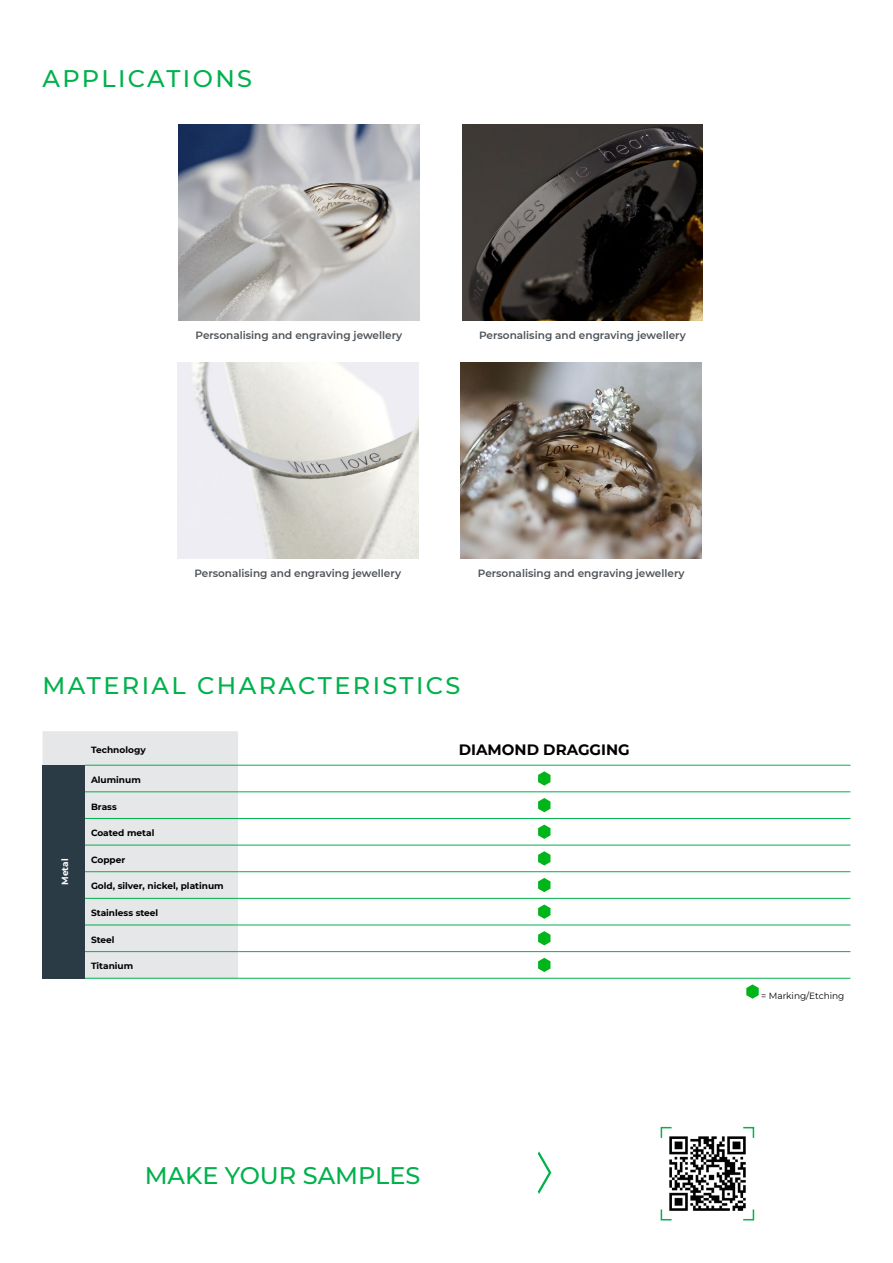
<style>
.page{position:relative;width:893px;height:1263px;background:#fff}
.page>*{position:absolute;margin:0;border:0;box-sizing:border-box;transform-origin:0 0}
.t1{font:500 24px "Montserrat";letter-spacing:.1em;color:#00b14c}
.t2{font:500 24px "Montserrat";color:#00b14c}
.t3{font:700 15px "Montserrat";color:#000}
.t4{font:600 10.5px "Montserrat";color:#4d5257}
.t5{font:700 9px "Montserrat";color:#000}
.t6{font:9px "Montserrat";color:#000}
.t7{font:700 9px "Montserrat";color:#fff}
</style>
<div class="page">
<svg style="left:538px;top:1151px;width:13px;height:43px"></svg>
<svg style="left:660px;top:1126px;width:12px;height:12px"></svg>
<svg style="left:660px;top:1209px;width:12px;height:12px"></svg>
<svg style="left:743px;top:1126px;width:12px;height:12px"></svg>
<svg style="left:743px;top:1209px;width:12px;height:12px"></svg>
<img style="left:179px;top:125px;width:240px;height:195px">
<img style="left:177px;top:363px;width:241px;height:195px">
<img style="left:461px;top:363px;width:241px;height:195px">
<img style="left:462px;top:125px;width:241px;height:195px">
<img style="left:668px;top:1135px;width:78px;height:77px">
<div style="left:43px;top:731px;width:195px;height:247px;background:#e6e7e8"></div>
<div style="left:43px;top:765px;width:42px;height:213px;background:#2b3b46"></div>
<hr style="left:85px;top:765px;width:153px;height:1px;background:#00b14c">
<hr style="left:238px;top:765px;width:612px;height:1px;background:#00b14c">
<hr style="left:85px;top:791px;width:153px;height:1px;background:#00b14c">
<hr style="left:238px;top:791px;width:612px;height:1px;background:#00b14c">
<hr style="left:85px;top:818px;width:153px;height:1px;background:#00b14c">
<hr style="left:238px;top:818px;width:612px;height:1px;background:#00b14c">
<hr style="left:85px;top:845px;width:153px;height:1px;background:#00b14c">
<hr style="left:238px;top:845px;width:612px;height:1px;background:#00b14c">
<hr style="left:85px;top:871px;width:153px;height:1px;background:#00b14c">
<hr style="left:238px;top:871px;width:612px;height:1px;background:#00b14c">
<hr style="left:85px;top:898px;width:153px;height:1px;background:#00b14c">
<hr style="left:238px;top:898px;width:612px;height:1px;background:#00b14c">
<hr style="left:85px;top:925px;width:153px;height:1px;background:#00b14c">
<hr style="left:238px;top:925px;width:612px;height:1px;background:#00b14c">
<hr style="left:85px;top:951px;width:153px;height:1px;background:#00b14c">
<hr style="left:238px;top:951px;width:612px;height:1px;background:#00b14c">
<hr style="left:85px;top:978px;width:153px;height:1px;background:#00b14c">
<hr style="left:238px;top:978px;width:612px;height:1px;background:#00b14c">
<svg style="left:538px;top:771px;width:12px;height:15px"></svg>
<svg style="left:538px;top:798px;width:12px;height:14px"></svg>
<svg style="left:538px;top:825px;width:12px;height:14px"></svg>
<svg style="left:538px;top:851px;width:12px;height:14px"></svg>
<svg style="left:538px;top:878px;width:12px;height:14px"></svg>
<svg style="left:538px;top:904px;width:12px;height:15px"></svg>
<svg style="left:538px;top:931px;width:12px;height:14px"></svg>
<svg style="left:538px;top:958px;width:12px;height:14px"></svg>
<svg style="left:746px;top:984px;width:13px;height:15px"></svg>
<h1 class="t1" style="left:43px;top:62px;width:211px">APPLICATIONS</h1>
<p class="t4" style="left:196px;top:328px;width:208px">Personalising and engraving jewellery</p>
<p class="t4" style="left:479px;top:328px;width:208px">Personalising and engraving jewellery</p>
<p class="t4" style="left:194px;top:566px;width:208px">Personalising and engraving jewellery</p>
<p class="t4" style="left:478px;top:566px;width:208px">Personalising and engraving jewellery</p>
<h1 class="t1" style="left:43px;top:668px;width:419px">MATERIAL CHARACTERISTICS</h1>
<p class="t7" style="left:58px;top:885px;width:28px;rotate:-90deg">Metal</p>
<p class="t5" style="left:91px;top:743px;width:56px">Technology</p>
<h2 class="t3" style="left:459px;top:739px;width:173px">DIAMOND DRAGGING</h2>
<p class="t5" style="left:91px;top:773px;width:51px">Aluminum</p>
<p class="t5" style="left:91px;top:800px;width:27px">Brass</p>
<p class="t5" style="left:91px;top:826px;width:65px">Coated metal</p>
<p class="t5" style="left:91px;top:853px;width:36px">Copper</p>
<p class="t5" style="left:91px;top:880px;width:134px">Gold, silver, nickel, platinum</p>
<p class="t5" style="left:91px;top:906px;width:69px">Stainless steel</p>
<p class="t5" style="left:91px;top:933px;width:25px">Steel</p>
<p class="t5" style="left:91px;top:959px;width:44px">Titanium</p>
<h1 class="t2" style="left:145px;top:1159px;width:277px">MAKE YOUR SAMPLES</h1>
<p class="t6" style="left:761px;top:989px;width:85px">= Marking/Etching</p>
</div>
